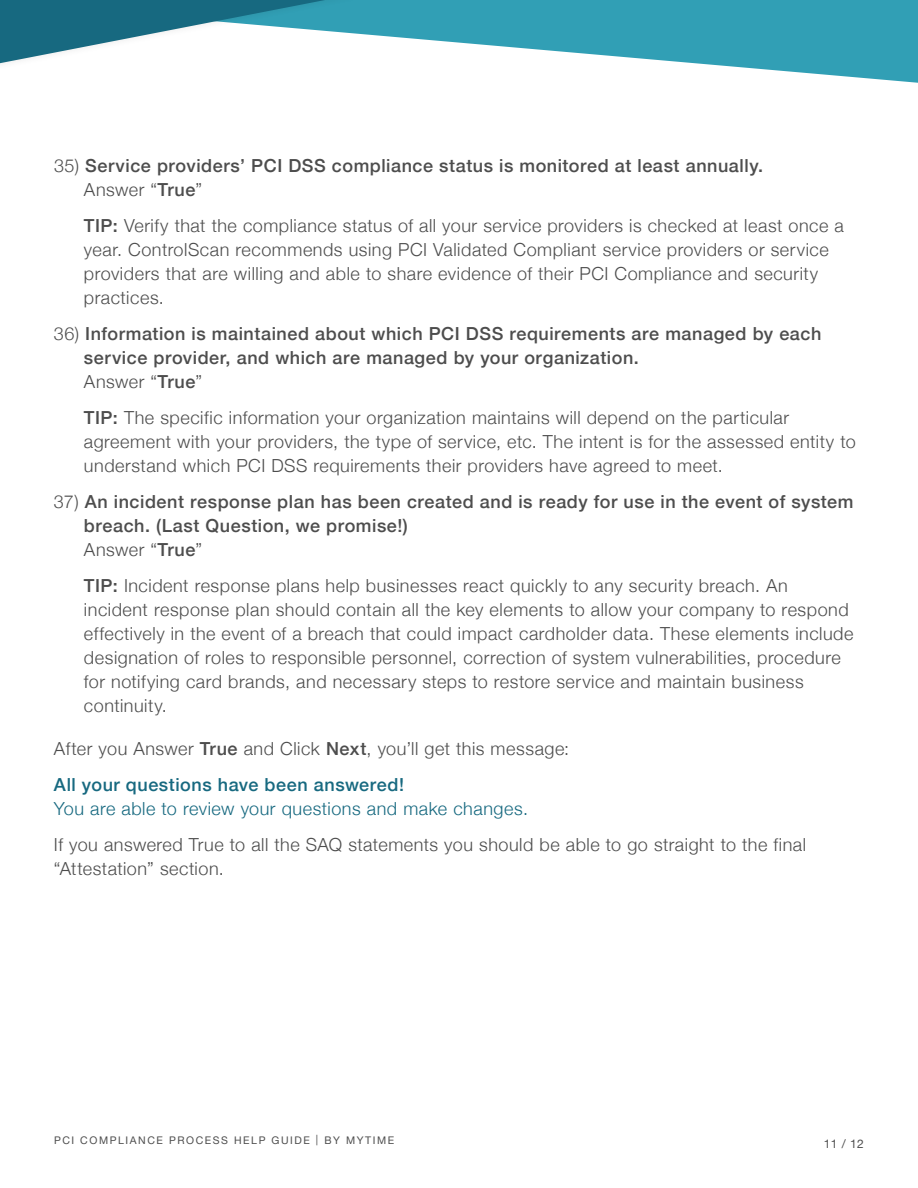
<style>
.page{position:relative;width:918px;height:1188px;background:#fff}
.page>*{position:absolute;margin:0;border:0;box-sizing:border-box;transform-origin:0 0}
.t1{font:300 18px/24px "Helvetica Neue";letter-spacing:.03em;color:#4d4d4d}
.t2{font:500 18px/24px "Helvetica Neue";letter-spacing:.03em;color:#4d4d4d}
.t3{font:300 18px "Helvetica Neue";letter-spacing:.03em;color:#176980}
.t4{font:12px "Helvetica Neue";color:#4d4d4d}
.t5{font:10.5px "Helvetica Neue";letter-spacing:.15em;color:#4d4d4d}
.s1{font-weight:300}
.s2{font-weight:500}
.s3{font-weight:500;color:#176980}
</style>
<div class="page">
<svg style="left:566px;top:0;width:352px;height:83px;fill:#319fb5"></svg>
<svg style="left:0;top:0;width:566px;height:64px"></svg>
<p class="t2" style="left:84px;top:152px;width:681px;text-indent:-30px"><span class="s1">35)</span> Service providers’ PCI DSS compliance status is monitored at least annually.<br><span class="s1">Answer “</span>True<span class="s1">”</span></p>
<p class="t1" style="left:84px;top:212px;width:761px"><span class="s2">TIP:</span> Verify that the compliance status of all your service providers is checked at least once a year. ControlScan recommends using PCI Validated Compliant service providers or service providers that are willing and able to share evidence of their PCI Compliance and security practices.</p>
<p class="t2" style="left:84px;top:320px;width:739px;text-indent:-30px"><span class="s1">36)</span> Information is maintained about which PCI DSS requirements are managed by each service provider, and which are managed by your organization.<br><span class="s1">Answer “</span>True<span class="s1">”</span></p>
<p class="t1" style="left:84px;top:404px;width:773px"><span class="s2">TIP:</span> The specific information your organization maintains will depend on the particular agreement with your providers, the type of service, etc. The intent is for the assessed entity to understand which PCI DSS requirements their providers have agreed to meet.</p>
<p class="t2" style="left:84px;top:488px;width:771px;text-indent:-30px"><span class="s1">37)</span> An incident response plan has been created and is ready for use in the event of system breach. (Last Question, we promise!)<br><span class="s1">Answer “</span>True<span class="s1">”</span></p>
<p class="t1" style="left:84px;top:572px;width:771px"><span class="s2">TIP:</span> Incident response plans help businesses react quickly to any security breach. An incident response plan should contain all the key elements to allow your company to respond effectively in the event of a breach that could impact cardholder data. These elements include designation of roles to responsible personnel, correction of system vulnerabilities, procedure for notifying card brands, and necessary steps to restore service and maintain business continuity.</p>
<p class="t1" style="left:54px;top:730px;width:517px;line-height:36px">After you Answer <span class="s2">True</span> and Click <span class="s2">Next</span>, you’ll get this message:<br><span class="s3">All your questions have been answered!</span></p>
<p class="t3" style="left:54px;top:795px;width:476px">You are able to review your questions and make changes.</p>
<p class="t1" style="left:54px;top:832px;width:754px">If you answered True to all the SAQ statements you should be able to go straight to the final “Attestation” section.</p>
<p class="t5" style="left:54px;top:1133px;width:342px">PCI COMPLIANCE PROCESS HELP GUIDE | BY MYTIME</p>
<p class="t4" style="left:824px;top:1135px;width:42px">11 / 12</p>
</div>
